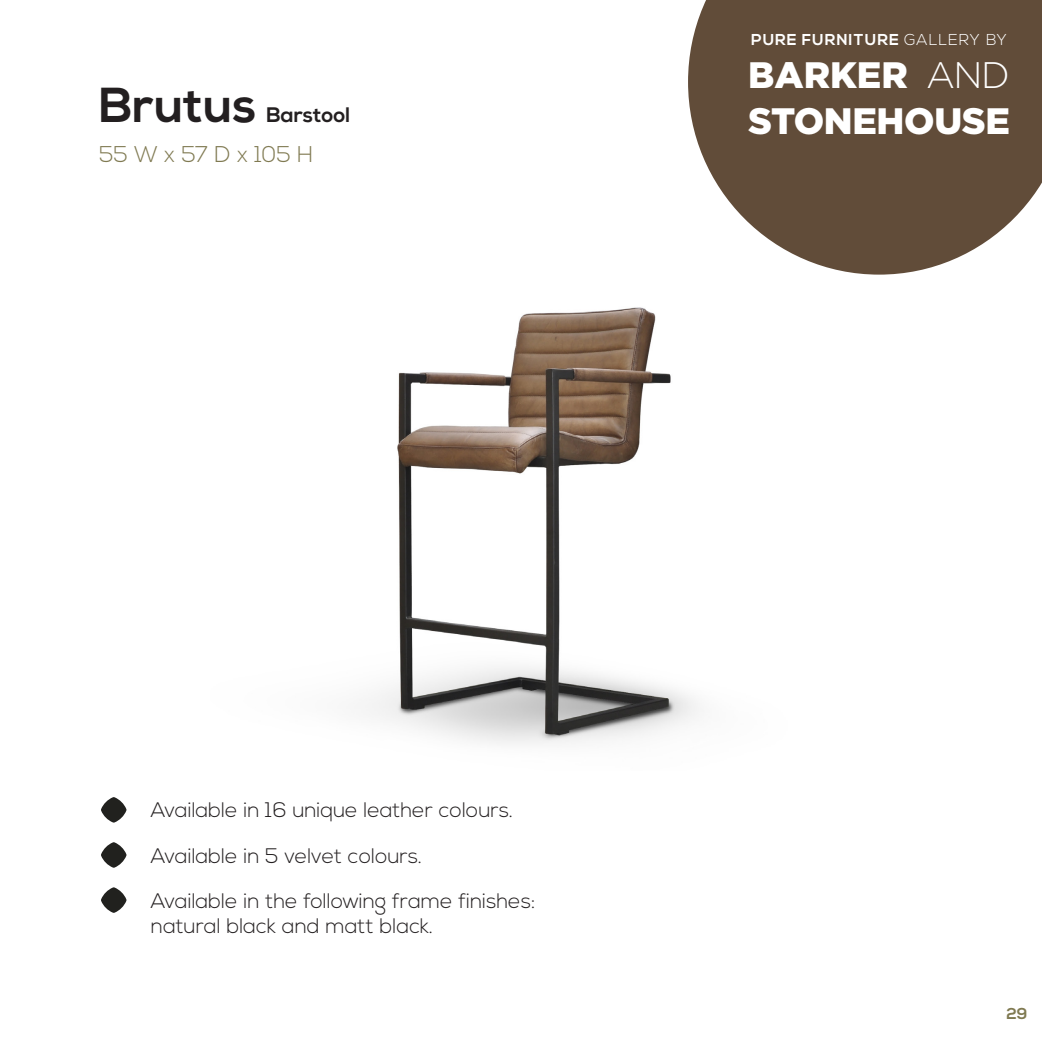
<style>
.page{position:relative;width:1042px;height:1042px;background:#fff}
.page>*{position:absolute;margin:0;border:0;box-sizing:border-box;transform-origin:0 0}
.t1{font:700 49px "Nexa";color:#231f20}
.t2{font:900 36.75px "Gotham";letter-spacing:-.01em;color:#fff}
.prijzen_supkopje{font:300 22.75px "Nexa";color:#807a52}
.t3{font:300 21px "Nexa";color:#231f20}
.t4{font:700 21px "Nexa";color:#231f20}
.t5{font:700 15.75px "Nexa";letter-spacing:.06em;color:#fff}
.t6{font:700 15.75px "Nexa";color:#807a52}
.s1{font-weight:300}
</style>
<div class="page">
<svg style="left:101px;top:797px;width:25px;height:25px"></svg>
<svg style="left:101px;top:842px;width:25px;height:26px"></svg>
<img style="left:365px;top:307px;width:334px;height:437px">
<svg style="left:101px;top:887px;width:25px;height:26px"></svg>
<svg style="left:688px;top:0;width:354px;height:275px;background:#766454"></svg>
<p class="t1" style="left:99px;top:77px;width:159px">Brutus</p>
<p class="t4" style="left:266px;top:103px;width:85px">Barstool</p>
<p class="prijzen_supkopje" style="left:99px;top:141px;width:216px">55 W x 57 D x 105 H</p>
<p class="t5" style="left:751px;top:30px;width:257px">PURE FURNITURE <span class="s1">GALLERY BY</span></p>
<p class="t2" style="left:748px;top:54px;width:263px">BARKER <span class="s1">AND</span></p>
<p class="t2" style="left:748px;top:99px;width:263px">STONEHOUSE</p>
<p class="t3" style="left:151px;top:798px;width:364px">Available in 16 unique leather colours.</p>
<p class="t3" style="left:151px;top:843px;width:273px">Available in 5 velvet colours.</p>
<p class="t3" style="left:151px;top:888px;width:386px">Available in the following frame finishes:</p>
<p class="t3" style="left:151px;top:913px;width:284px">natural black and matt black.</p>
<p class="t6" style="left:1006px;top:1004px;width:22px">29</p>
</div>
